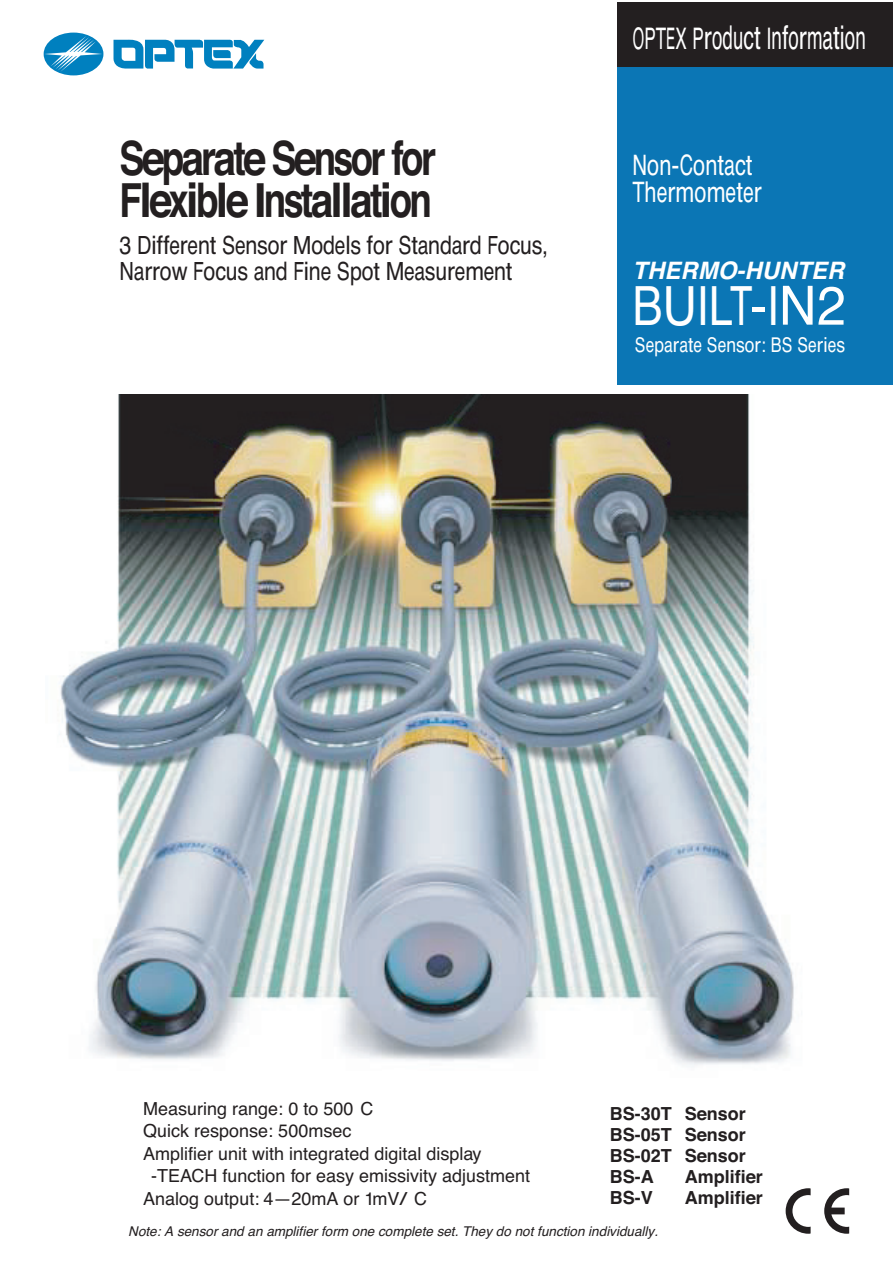
<style>
.page{position:relative;width:893px;height:1263px;background:#fff}
.page>*{position:absolute;margin:0;border:0;box-sizing:border-box;transform-origin:0 0}
.t1{font:54.15px "Helvetica";color:#fff;scale:.84 1}
.t2{font:700 47.85px/42px "Helvetica";letter-spacing:-.07em;color:#231f20;scale:.85 1}
.t3{font:32.85px "Helvetica";color:#fff;scale:.75 1}
.t4{font:28.65px/27px "Helvetica";color:#fff;scale:.76 1}
.t5{font:25.5px/25.5px "Helvetica";letter-spacing:-.01em;color:#231f20;scale:.94 1}
.t6{font:italic 700 24px "Helvetica";color:#fff}
.t7{font:20.7px "Helvetica";color:#fff;scale:.75 1}
.t8{font:18px "Helvetica";color:#231f20}
.t9{font:700 18px/21px "Helvetica";color:#231f20;text-align:justify}
.t10{font:italic 13.5px "Helvetica";color:#231f20}
.s1{font-size:46.95px}
.s2{font-size:25.05px}
.s3{font-size:29.7px}
.s4{font-size:28.2px}
.s5{font-size:20.4px}
</style>
<div class="page">
<div style="left:617px;top:66px;width:276px;height:319px;background:#0b76b5"></div>
<div style="left:617px;top:2px;width:276px;height:64px;background:#231f20"></div>
<svg style="left:786px;top:1188px;width:25px;height:46px"></svg>
<svg style="left:824px;top:1188px;width:25px;height:46px"></svg>
<div style="left:44px;top:33px;width:59px;height:42px;background:#0080bf;border-radius:50%"></div>
<svg style="left:44px;top:36px;width:58px;height:36px"></svg>
<svg style="left:114px;top:39px;width:150px;height:30px"></svg>
<img style="left:59px;top:394px;width:735px;height:673px">
<p class="t2" style="left:120px;top:141px;width:374px"><span class="s1">S</span>eparate <span class="s1">S</span>ensor for<br><span class="s1">F</span>lexible <span class="s1">I</span>nstallation</p>
<p class="t5" style="left:120px;top:235px;width:458px"><span class="s2">3 D</span>ifferent <span class="s2">S</span>ensor <span class="s2">M</span>odels for <span class="s2">S</span>tandard <span class="s2">F</span>ocus<span class="s2">,<br>N</span>arrow <span class="s2">F</span>ocus and <span class="s2">F</span>ine <span class="s2">S</span>pot <span class="s2">M</span>easurement</p>
<p class="t3" style="left:633px;top:17px;width:312px"><span class="s3">OPTEX P</span>roduct <span class="s3">I</span>nformation</p>
<p class="t4" style="left:632px;top:154px;width:172px"><span class="s4">N</span>on<span class="s4">-C</span>ontact<br><span class="s4">T</span>hermometer</p>
<p class="t6" style="left:632px;top:261px;width:218px">THERMO-HUNTER</p>
<p class="t1" style="left:632px;top:270px;width:256px">BUILT-IN2</p>
<p class="t7" style="left:635px;top:332px;width:282px"><span class="s5">S</span>eparate <span class="s5">S</span>ensor<span class="s5">: BS S</span>eries</p>
<p class="t8" style="left:143px;top:1097px;width:232px">Measuring range: 0 to 500 C</p>
<p class="t8" style="left:143px;top:1119px;width:210px">Quick response: 500msec</p>
<p class="t8" style="left:143px;top:1142px;width:340px">Amplifier unit with integrated digital display</p>
<p class="t8" style="left:151px;top:1164px;width:381px">-TEACH function for easy emissivity adjustment</p>
<p class="t8" style="left:143px;top:1187px;width:285px">Analog output: 4—20mA or 1mV/ C</p>
<p class="t9" style="left:610px;top:1104px;width:138px">BS-30T Sensor BS-05T Sensor BS-02T Sensor BS-A</p>
<p class="t9" style="left:685px;top:1167px;width:80px">Amplifier</p>
<p class="t9" style="left:610px;top:1188px;width:45px">BS-V</p>
<p class="t9" style="left:685px;top:1188px;width:80px">Amplifier</p>
<p class="t10" style="left:128px;top:1222px;width:536px">Note:A sensorandanamplifierform onecompleteset.Theydonotfunctionindividually.</p>
</div>
